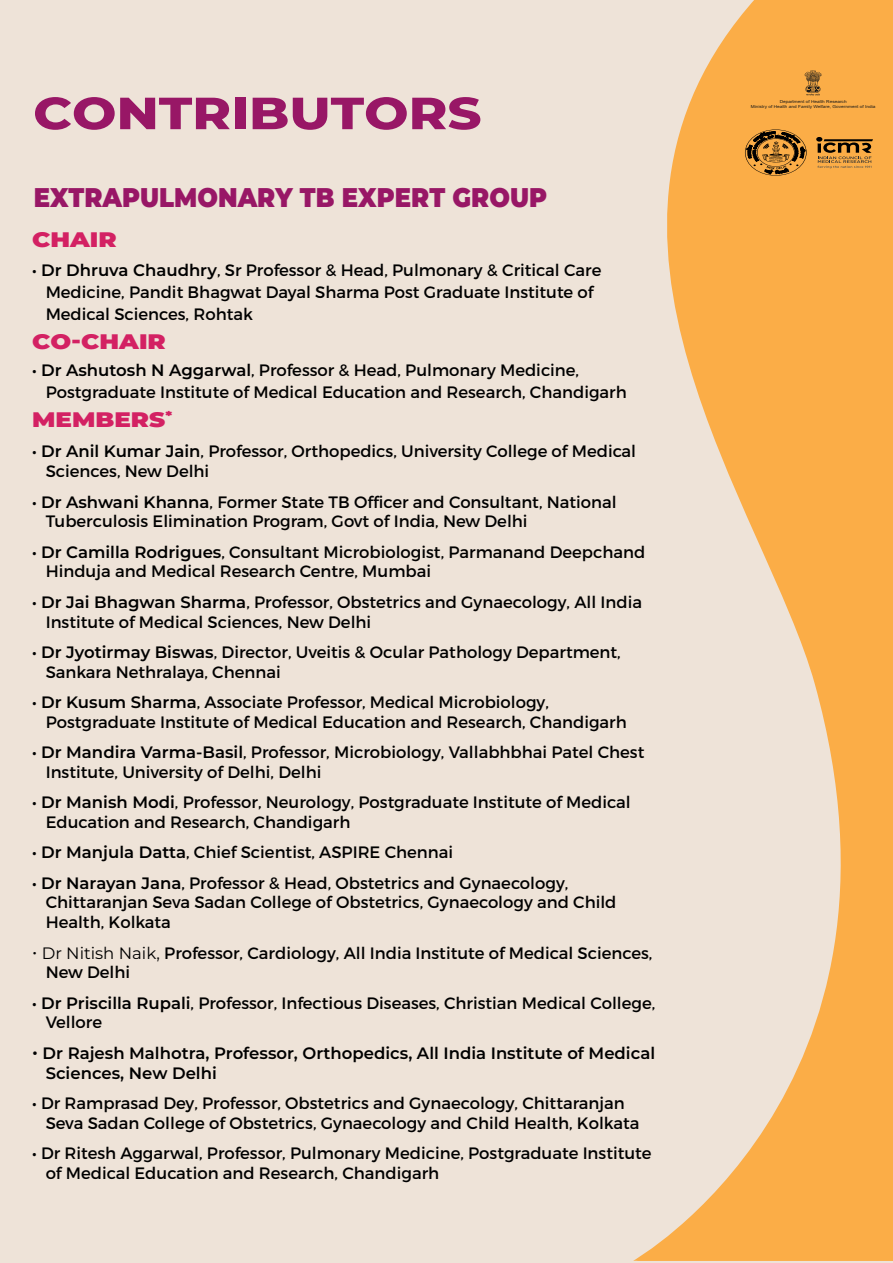
<style>
.page{position:relative;width:893px;height:1263px;background:#eee3d8}
.page>*{position:absolute;margin:0;border:0;box-sizing:border-box;transform-origin:0 0}
.t1{font:800 45px "Montserrat";color:#981766;scale:1.17 1}
.t2{font:900 27px "Montserrat";color:#981766;scale:.9 1}
.t3{font:900 21px "Montserrat";color:#d32163;scale:1.17 1}
.t4{font:16.5px/19.8px "Montserrat";color:#000}
.t5{font:600 16.5px/19.8px "Montserrat";color:#000}
.t6{font:4.05px/6px "Arial";color:#1d1c1a;text-align:center;scale:1.17 1}
.s1{font-weight:600}
.s2{font-weight:100}
</style>
<div class="page">
<svg style="left:633px;top:0;width:260px;height:1261px;fill:#fbad47"></svg>
<svg style="left:816px;top:137px;width:57px;height:31px;background:#b27c35"></svg>
<svg style="left:745px;top:129px;width:62px;height:47px;background:#ad7730"></svg>
<svg style="left:804px;top:70px;width:18px;height:26px"></svg>
<h1 class="t1" style="left:33px;top:80px;width:385px">CONTRIBUTORS</h1>
<h2 class="t2" style="left:34px;top:177px;width:572px">EXTRAPULMONARY TB EXPERT GROUP</h2>
<p class="t3" style="left:32px;top:223px;width:74px">CHAIR</p>
<p class="t4" style="left:46px;top:259px;width:557px;line-height:21.9px;text-indent:-13px">• <span class="s1">Dr Dhruva Chaudhry</span>, Sr Professor &amp; Head, Pulmonary &amp; Critical Care<br>Medicine, Pandit Bhagwat Dayal Sharma Post Graduate Institute of<br>Medical Sciences, Rohtak</p>
<p class="t3" style="left:32px;top:326px;width:116px">CO-CHAIR</p>
<p class="t4" style="left:46px;top:359px;width:583px;line-height:21.9px;text-indent:-13px">• <span class="s1">Dr Ashutosh N Aggarwal</span>, Professor &amp; Head, Pulmonary Medicine,<br>Postgraduate Institute of Medical Education and Research, Chandigarh</p>
<p class="t3" style="left:32px;top:404px;width:121px">MEMBERS<sup>*</sup></p>
<p class="t4" style="left:46px;top:442px;width:592px;text-indent:-13px">• <span class="s1">Dr Anil Kumar Jain</span>, Professor, Orthopedics, University College of Medical<br>Sciences, New Delhi</p>
<p class="t4" style="left:46px;top:492px;width:573px;text-indent:-13px">• <span class="s1">Dr Ashwani Khanna</span>, Former State TB Officer and Consultant, National<br>Tuberculosis Elimination Program, Govt of India, New Delhi</p>
<p class="t4" style="left:46px;top:542px;width:601px;text-indent:-13px">• <span class="s1">Dr Camilla Rodrigues</span>, Consultant Microbiologist, Parmanand Deepchand<br>Hinduja and Medical Research Centre, Mumbai</p>
<p class="t4" style="left:46px;top:592px;width:598px;text-indent:-13px">• <span class="s1">Dr Jai Bhagwan Sharma</span>, Professor, Obstetrics and Gynaecology, All India<br>Institute of Medical Sciences, New Delhi</p>
<p class="t4" style="left:46px;top:642px;width:577px;text-indent:-13px">• <span class="s1">Dr Jyotirmay Biswas</span>, Director, Uveitis &amp; Ocular Pathology Department,<br>Sankara Nethralaya, Chennai</p>
<p class="t4" style="left:46px;top:692px;width:583px;text-indent:-13px">• <span class="s1">Dr Kusum Sharma</span>, Associate Professor, Medical Microbiology,<br>Postgraduate Institute of Medical Education and Research, Chandigarh</p>
<p class="t4" style="left:46px;top:742px;width:600px;text-indent:-13px">• <span class="s1">Dr Mandira Varma-Basil</span>, Professor, Microbiology, Vallabhbhai Patel Chest<br>Institute, University of Delhi, Delhi</p>
<p class="t4" style="left:46px;top:792px;width:586px;text-indent:-13px">• <span class="s1">Dr Manish Modi</span>, Professor, Neurology, Postgraduate Institute of Medical<br>Education and Research, Chandigarh</p>
<p class="t4" style="left:32px;top:842px;width:422px">• <span class="s1">Dr Manjula Datta</span>, Chief Scientist, ASPIRE Chennai</p>
<p class="t4" style="left:46px;top:873px;width:572px;text-indent:-13px">• <span class="s1">Dr Narayan Jana</span>, Professor &amp; Head, Obstetrics and Gynaecology,<br>Chittaranjan Seva Sadan College of Obstetrics, Gynaecology and Child<br>Health, Kolkata</p>
<p class="t4" style="left:42px;top:943px;width:612px"><span class="s2">Dr Nitish Naik,</span> Professor, Cardiology, All India Institute of Medical Sciences,<br>New Delhi</p>
<p class="t4" style="left:46px;top:993px;width:611px;text-indent:-13px">• <span class="s1">Dr Priscilla Rupali</span>, Professor, Infectious Diseases, Christian Medical College,<br>Vellore</p>
<p class="t5" style="left:46px;top:1042px;width:611px;text-indent:-13px">• Dr Rajesh Malhotra, Professor, Orthopedics, All India Institute of Medical<br>Sciences, New Delhi</p>
<p class="t4" style="left:46px;top:1093px;width:595px;text-indent:-13px">• Dr Ramprasad Dey, Professor, Obstetrics and Gynaecology, Chittaranjan<br>Seva Sadan College of Obstetrics, Gynaecology and Child Health, Kolkata</p>
<p class="t4" style="left:46px;top:1143px;width:607px;text-indent:-13px">• Dr Ritesh Aggarwal, Professor, Pulmonary Medicine, Postgraduate Institute of Medical Education and Research, Chandigarh</p>
<p class="t6" style="left:751px;top:98px;width:108px">Department of Health Research<br>Ministry of Health and Family Welfare, Government of India</p>
</div>
